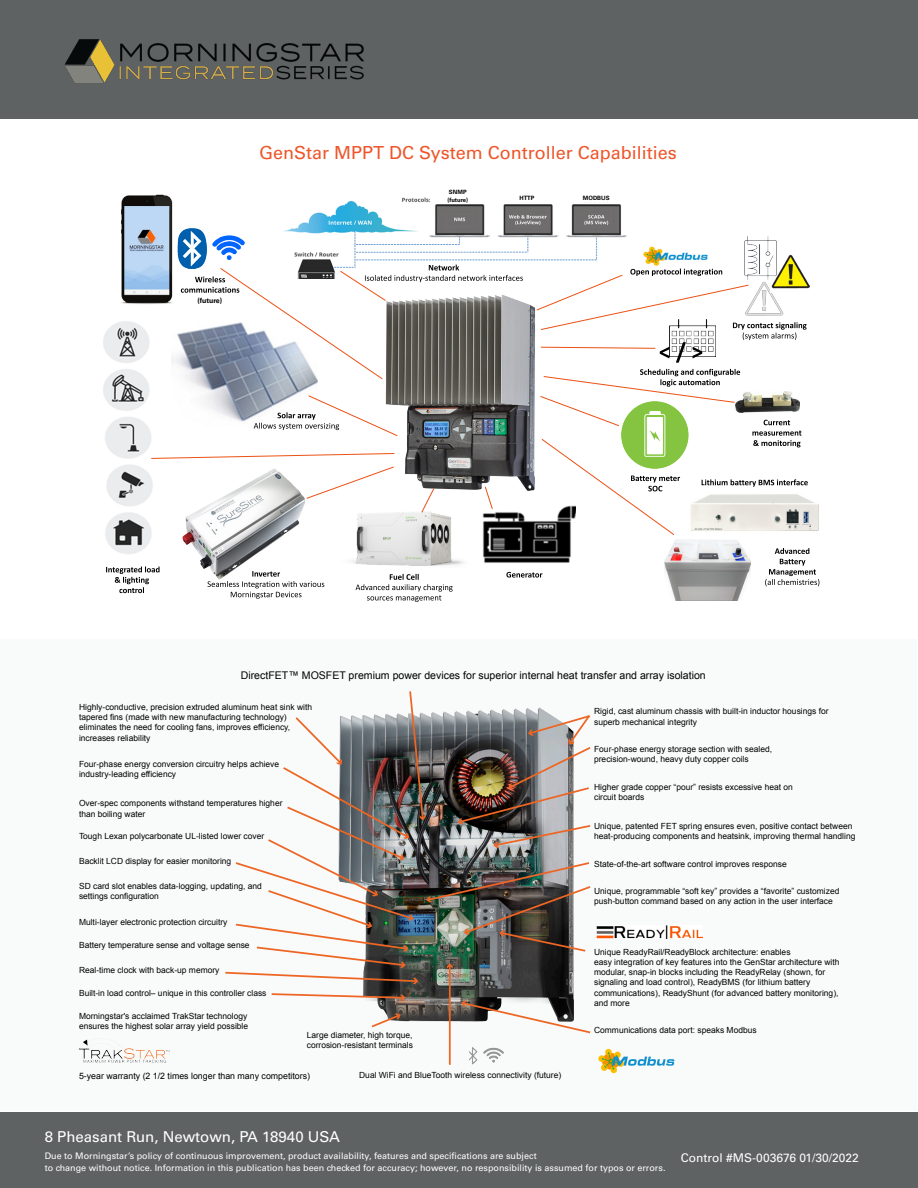
<style>
.page{position:relative;width:918px;height:1188px;background:#fff}
.page>*{position:absolute;margin:0;border:0;box-sizing:border-box;transform-origin:0 0}
.t1{font:18px "Univers LT Std";color:#ee562a}
.t2{font:15px "Univers LT Std";color:#fff}
.t3{font:12px "Univers LT Std";color:#fff}
.t4{font:10.5px "Arial";color:#000100}
.t5{font:9px/12px "Univers LT Std";color:#fff}
.t6{font:8.85px "Arial";color:#000100}
.t7{font:8.4px/10.2px "Arial";color:#000100}
.t8{font:700 7.05px "Univers LT Std";color:#000}
.t9{font:700 5.85px/7.1px "Univers LT Std";color:#000}
</style>
<div class="page">
<div style="left:0;top:0;width:918px;height:118px;background:#5f6262"></div>
<div style="left:0;top:1112px;width:918px;height:76px;background:#5f6262"></div>
<img style="left:64px;top:39px;width:300px;height:44px">
<div style="left:1px;top:639px;width:916px;height:472px;background:#f9fafa"></div>
<img style="left:103px;top:321px;width:50px;height:233px">
<svg style="left:106px;top:566px;width:54px;height:27px"></svg>
<img style="left:385px;top:302px;width:150px;height:189px">
<img style="left:740px;top:392px;width:60px;height:21px">
<svg style="left:764px;top:420px;width:26px;height:5px"></svg>
<svg style="left:752px;top:431px;width:50px;height:16px"></svg>
<img style="left:781px;top:254px;width:28px;height:35px">
<img style="left:744px;top:236px;width:33px;height:33px">
<img style="left:121px;top:195px;width:52px;height:109px">
<img style="left:177px;top:228px;width:68px;height:37px">
<img style="left:182px;top:469px;width:124px;height:97px">
<svg style="left:202px;top:566px;width:123px;height:21px"></svg>
<svg style="left:207px;top:571px;width:117px;height:28px"></svg>
<img style="left:172px;top:333px;width:145px;height:88px">
<svg style="left:240px;top:408px;width:14px;height:21px"></svg>
<img style="left:482px;top:512px;width:89px;height:51px">
<svg style="left:506px;top:572px;width:36px;height:6px"></svg>
<img style="left:351px;top:512px;width:113px;height:54px">
<svg style="left:356px;top:574px;width:97px;height:28px"></svg>
<img style="left:618px;top:426px;width:71px;height:32px">
<img style="left:283px;top:197px;width:344px;height:68px">
<div style="left:342px;top:260px;width:203px;height:26px;background:#fff"></div>
<img style="left:690px;top:494px;width:129px;height:37px">
<img style="left:665px;top:540px;width:86px;height:60px">
<svg style="left:765px;top:548px;width:54px;height:38px"></svg>
<svg style="left:702px;top:479px;width:106px;height:8px"></svg>
<img style="left:643px;top:246px;width:65px;height:18px">
<div style="left:624px;top:264px;width:105px;height:16px;background:#fff"></div>
<svg style="left:541px;top:438px;width:139px;height:97px"></svg>
<svg style="left:540px;top:369px;width:200px;height:57px"></svg>
<svg style="left:536px;top:269px;width:271px;height:94px"></svg>
<svg style="left:306px;top:466px;width:88px;height:33px"></svg>
<svg style="left:151px;top:453px;width:244px;height:6px"></svg>
<svg style="left:421px;top:488px;width:14px;height:25px"></svg>
<svg style="left:483px;top:486px;width:10px;height:23px"></svg>
<svg style="left:181px;top:265px;width:342px;height:115px"></svg>
<svg style="left:254px;top:395px;width:144px;height:41px"></svg>
<div style="left:445px;top:189px;width:167px;height:13px;background:#fff"></div>
<img style="left:363px;top:984px;width:256px;height:90px">
<svg style="left:461px;top:1001px;width:131px;height:34px"></svg>
<svg style="left:271px;top:992px;width:135px;height:9px"></svg>
<svg style="left:370px;top:1013px;width:31px;height:16px"></svg>
<hr style="left:449px;top:965px;width:2px;height:100px;background:#ed6624">
<img style="left:79px;top:1039px;width:91px;height:24px">
<img style="left:461px;top:1044px;width:21px;height:23px">
<img style="left:482px;top:1044px;width:23px;height:24px">
<img style="left:225px;top:691px;width:366px;height:293px">
<div style="left:605px;top:1049px;width:7px;height:6px;background:#fbbe00;border-radius:50%"></div>
<div style="left:610px;top:1067px;width:7px;height:6px;background:#fbbe00;border-radius:50%"></div>
<div style="left:598px;top:1055px;width:7px;height:7px;background:#fbbe00;border-radius:50%"></div>
<svg style="left:602px;top:1052px;width:72px;height:17px"></svg>
<img style="left:596px;top:925px;width:107px;height:14px">
<p class="t1" style="left:259px;top:142px;width:419px">GenStar MPPT DC System Controller Capabilities</p>
<p class="t8" style="left:197px;top:296px;width:26px">(future)</p>
<p class="t9" style="left:447px;top:189px;width:22px">SNMP (future)</p>
<p class="t9" style="left:520px;top:195px;width:16px">HTTP</p>
<p class="t9" style="left:583px;top:195px;width:28px">MODBUS</p>
<p class="t4" style="left:241px;top:668px;width:467px">DirectFET™ MOSFET premium power devices for superior internal heat transfer and array isolation</p>
<p class="t7" style="left:79px;top:702px;width:235px">Highly-conductive, precision extruded aluminum heat sink with tapered fins (made with new manufacturing technology) eliminates the need for cooling fans, improves efficiency, increases reliability</p>
<p class="t7" style="left:79px;top:759px;width:202px">Four-phase energy conversion circuitry helps achieve industry-leading efficiency</p>
<p class="t7" style="left:79px;top:798px;width:205px">Over-spec components withstand temperatures higher than boiling water</p>
<p class="t7" style="left:79px;top:831px;width:187px">Tough Lexan polycarbonate UL-listed lower cover</p>
<p class="t7" style="left:79px;top:856px;width:154px">Backlit LCD display for easier monitoring</p>
<p class="t7" style="left:79px;top:881px;width:184px">SD card slot enables data-logging, updating, and settings configuration</p>
<p class="t7" style="left:79px;top:917px;width:150px">Multi-layer electronic protection circuitry</p>
<p class="t7" style="left:79px;top:940px;width:172px">Battery temperature sense and voltage sense</p>
<p class="t7" style="left:79px;top:965px;width:142px">Real-time clock with back-up memory</p>
<p class="t7" style="left:79px;top:988px;width:189px">Built-in load control– unique in this controller class</p>
<p class="t7" style="left:79px;top:1011px;width:171px">Morningstar's acclaimed TrakStar technology ensures the highest solar array yield possible</p>
<p class="t7" style="left:307px;top:1030px;width:108px">Large diameter, high torque, corrosion-resistant terminals</p>
<p class="t7" style="left:359px;top:1070px;width:204px">Dual WiFi and BlueTooth wireless connectivity (future)</p>
<p class="t6" style="left:79px;top:1070px;width:233px">5-year warranty (2 1/2 times longer than many competitors)</p>
<h2 class="t2" style="left:45px;top:1128px;width:297px">8 Pheasant Run, Newtown, PA 18940 USA</h2>
<p class="t7" style="left:594px;top:706px;width:236px">Rigid, cast aluminum chassis with built-in inductor housings for superb mechanical integrity</p>
<p class="t7" style="left:594px;top:744px;width:180px">Four-phase energy storage section with sealed, precision-wound, heavy duty copper coils</p>
<p class="t7" style="left:594px;top:782px;width:200px">Higher grade copper “pour” resists excessive heat on circuit boards</p>
<p class="t7" style="left:594px;top:821px;width:263px">Unique, patented FET spring ensures even, positive contact between heat-producing components and heatsink, improving thermal handling</p>
<p class="t7" style="left:594px;top:859px;width:194px">State-of-the-art software control improves response</p>
<p class="t7" style="left:594px;top:886px;width:247px">Unique, programmable “soft key” provides a “favorite” customized push-button command based on any action in the user interface</p>
<p class="t7" style="left:594px;top:947px;width:247px">Unique ReadyRail/ReadyBlock architecture: enables<br>easy integration of key features into the GenStar architecture with modular, snap-in blocks including the ReadyRelay (shown, for signaling and load control), ReadyBMS (for lithium battery communications), ReadyShunt (for advanced battery monitoring), and more</p>
<p class="t7" style="left:594px;top:1025px;width:164px">Communications data port: speaks Modbus</p>
<p class="t5" style="left:45px;top:1150px;width:622px">Due to Morningstar’s policy of continuous improvement, product availability, features and specifications are subject<br>to change without notice. Information in this publication has been checked for accuracy; however, no responsibility is assumed for typos or errors.</p>
<h3 class="t3" style="left:681px;top:1151px;width:180px">Control #MS-003676 01/30/2022</h3>
</div>
